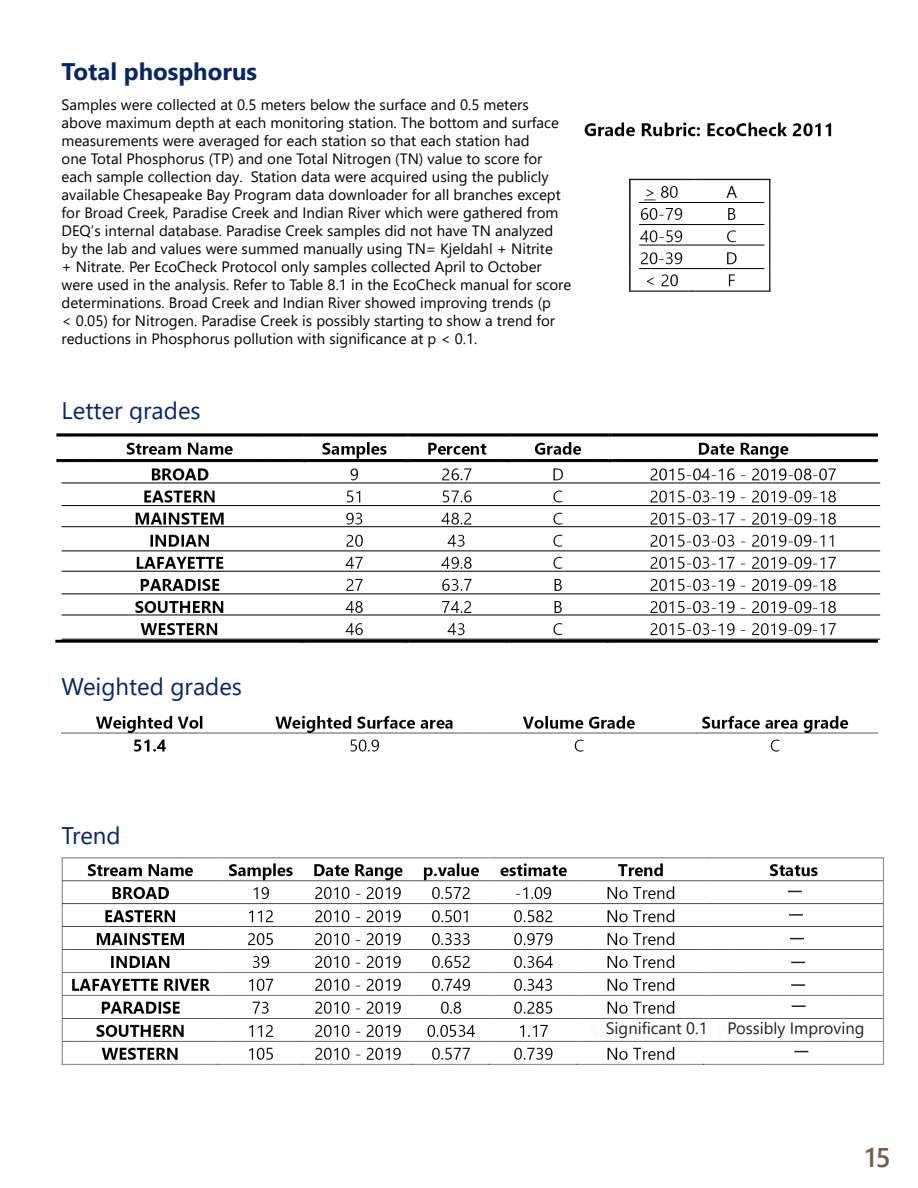
<style>
.page{position:relative;width:918px;height:1188px;background:#fff}
.page>*{position:absolute;margin:0;border:0;box-sizing:border-box;transform-origin:0 0}
.t1{font:600 27px "Segoe UI";color:#735e4c}
.t2{font:24px "Segoe UI";color:#062664}
.TOC_Heading{font:700 24px "Segoe UI";color:#062664}
.t3{font:16.5px "Segoe UI";color:#231f20}
.t4{font:15px/18px "Segoe UI";color:#000}
</style>
<div class="page">
<img style="left:55px;top:433px;width:826px;height:210px">
<img style="left:62px;top:715px;width:816px;height:37px">
<img style="left:61px;top:857px;width:823px;height:208px">
<img style="left:584px;top:122px;width:248px;height:170px">
<hr style="left:639px;top:202px;width:125px;height:1px;background:#000">
<hr style="left:639px;top:224px;width:125px;height:1px;background:#000">
<hr style="left:639px;top:245px;width:125px;height:1px;background:#000">
<hr style="left:639px;top:268px;width:125px;height:1px;background:#000">
<hr style="left:62px;top:483px;width:818px;height:1px;background:#000">
<hr style="left:62px;top:505px;width:818px;height:1px;background:#000">
<hr style="left:62px;top:526px;width:818px;height:1px;background:#000">
<hr style="left:62px;top:551px;width:818px;height:1px;background:#000">
<hr style="left:62px;top:571px;width:818px;height:1px;background:#000">
<hr style="left:62px;top:594px;width:818px;height:1px;background:#000">
<hr style="left:62px;top:615px;width:818px;height:1px;background:#000">
<hr style="left:62px;top:639px;width:818px;height:1px;background:#000">
<svg style="left:788px;top:891px;width:14px;height:1px"></svg>
<svg style="left:789px;top:914px;width:14px;height:2px"></svg>
<svg style="left:790px;top:938px;width:14px;height:1px"></svg>
<svg style="left:791px;top:962px;width:14px;height:1px"></svg>
<svg style="left:791px;top:984px;width:14px;height:2px"></svg>
<svg style="left:792px;top:1005px;width:14px;height:2px"></svg>
<svg style="left:794px;top:1051px;width:14px;height:1px"></svg>
<p class="TOC_Heading" style="left:62px;top:49px;width:197px">Total phosphorus</p>
<p class="t4" style="left:62px;top:94px;width:511px">Samples were collected at 0.5 meters below the surface and 0.5 meters above maximum depth at each monitoring station. The bottom and surface measurements were averaged for each station so that each station had<br>one Total Phosphorus (TP) and one Total Nitrogen (TN) value to score for each sample collection day. Station data were acquired using the publicly available Chesapeake Bay Program data downloader for all branches except for Broad Creek, Paradise Creek and Indian River which were gathered from DEQ’s internal database. Paradise Creek samples did not have TN analyzed by the lab and values were summed manually using TN= Kjeldahl + Nitrite<br>+ Nitrate. Per EcoCheck Protocol only samples collected April to October were used in the analysis. Refer to Table 8.1 in the EcoCheck manual for score determinations. Broad Creek and Indian River showed improving trends (p<br>&lt; 0.05) for Nitrogen. Paradise Creek is possibly starting to show a trend for reductions in Phosphorus pollution with significance at p &lt; 0.1.</p>
<p class="t2" style="left:62px;top:388px;width:141px">Letter grades</p>
<p class="t2" style="left:62px;top:664px;width:182px">Weighted grades</p>
<p class="t2" style="left:62px;top:813px;width:61px">Trend</p>
<p class="t3" style="left:606px;top:1012px;width:260px">Significant 0.1 Possibly Improving</p>
<h1 class="t1" style="left:865px;top:1132px;width:27px">15</h1>
</div>
